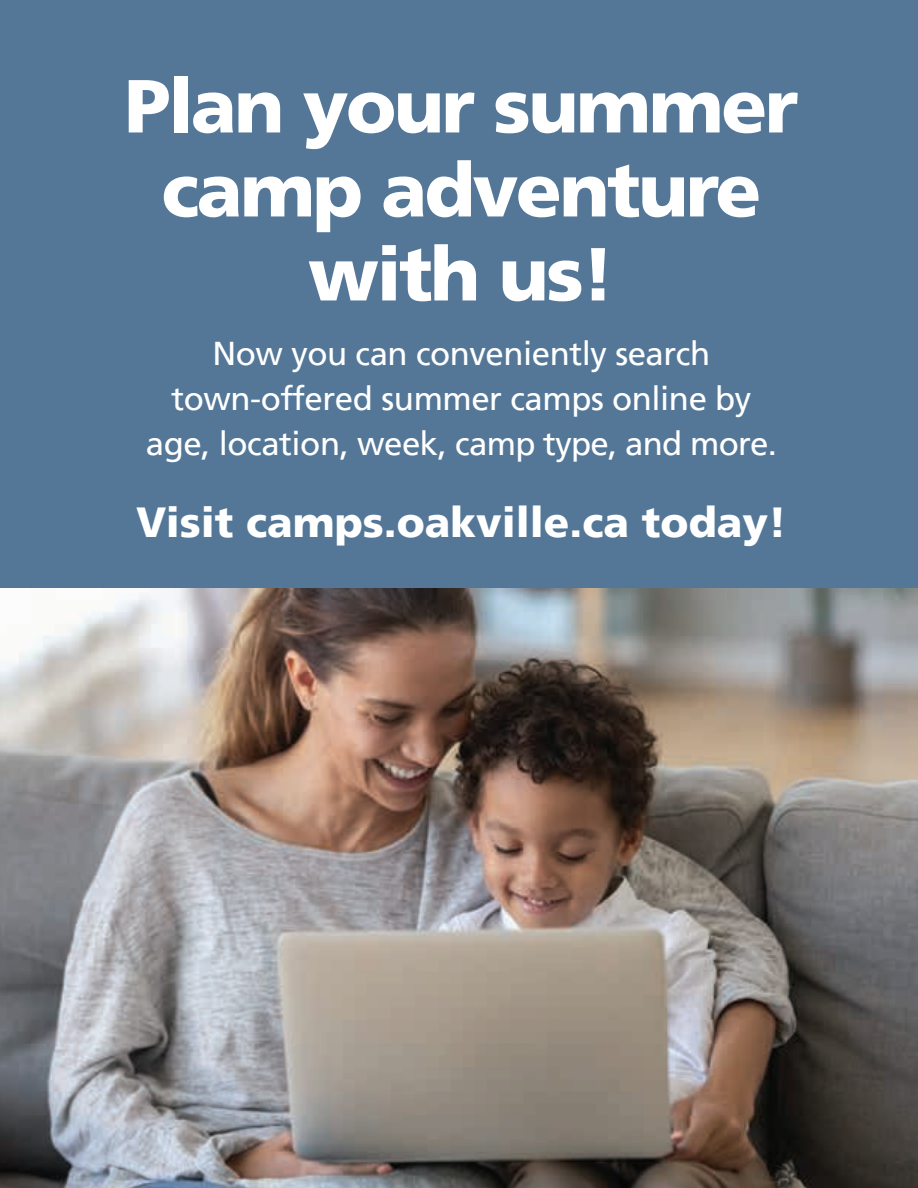
<style>
.page{position:relative;width:918px;height:1188px;background:#547798}
.page>*{position:absolute;margin:0;border:0;box-sizing:border-box;transform-origin:0 0}
.t1{font:900 75px/84px "Frutiger";letter-spacing:-.03em;color:#fff;text-align:center}
.t2{font:900 42px "Frutiger";color:#fff}
.t3{font:33px/45px "Frutiger";letter-spacing:-.015em;color:#fff;text-align:center}
</style>
<div class="page">
<img style="left:0;top:588px;width:918px;height:600px">
<h1 class="t1" style="left:125px;top:64px;width:675px">Plan your summer camp adventure with us!</h1>
<p class="t3" style="left:146px;top:331px;width:633px">Now you can conveniently search town-offered summer camps online by age, location, week, camp type, and more.</p>
<p class="t2" style="left:136px;top:497px;width:652px">Visit camps.oakville.ca today!</p>
</div>
